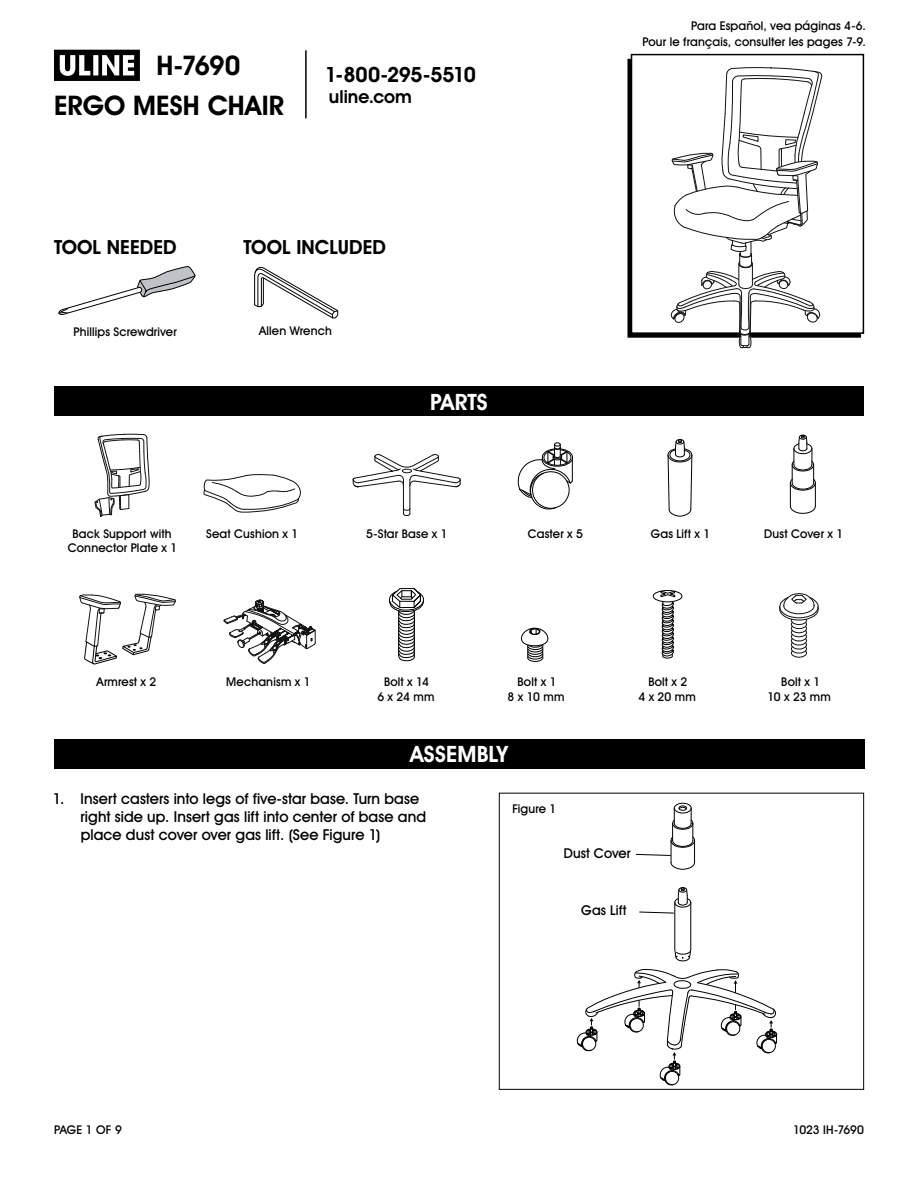
<style>
.page{position:relative;width:918px;height:1188px;background:#fff}
.page>*{position:absolute;margin:0;border:0;box-sizing:border-box;transform-origin:0 0}
.t1{font:700 27px/39.9px "Uline Two Knine";color:#000}
.t2{font:700 22.5px "Uline Two Knine";letter-spacing:.005em;color:#fff}
.t3{font:700 21px "Uline Two Knine";letter-spacing:-.02em;color:#000}
.t4{font:700 19.5px "Uline Two Knine";letter-spacing:.005em;color:#000}
.t5{font:700 18px "Uline Two Knine";color:#000}
.t6{font:15px/18px "Uline Two Knine";letter-spacing:.005em;color:#000}
.t7{font:13.5px "Uline Two Knine";letter-spacing:.01em;color:#000}
.t8{font:12px/14.4px "Uline Two Knine";letter-spacing:.015em;color:#000;text-align:center}
.t9{font:12px "Uline Two Knine";letter-spacing:-.015em;color:#000}
</style>
<div class="page">
<svg style="left:54px;top:50px;width:86px;height:31px"></svg>
<hr style="left:305px;top:50px;width:2px;height:68px;background:#000">
<div style="left:54px;top:386px;width:810px;height:30px;background:#000"></div>
<div style="left:631px;top:54px;width:233px;height:280px;border:2px solid #000"></div>
<svg style="left:671px;top:67px;width:151px;height:281px"></svg>
<svg style="left:254px;top:267px;width:84px;height:51px"></svg>
<svg style="left:518px;top:442px;width:55px;height:67px"></svg>
<svg style="left:353px;top:454px;width:108px;height:62px"></svg>
<div style="left:402px;top:469px;width:10px;height:4px;border:1px solid #111212;border-radius:50%"></div>
<svg style="left:668px;top:439px;width:24px;height:78px"></svg>
<svg style="left:224px;top:600px;width:92px;height:64px"></svg>
<svg style="left:203px;top:474px;width:98px;height:39px"></svg>
<svg style="left:95px;top:433px;width:54px;height:84px"></svg>
<svg style="left:79px;top:594px;width:97px;height:70px"></svg>
<svg style="left:389px;top:588px;width:35px;height:74px"></svg>
<svg style="left:790px;top:435px;width:26px;height:79px"></svg>
<div style="left:54px;top:739px;width:810px;height:30px;background:#000"></div>
<svg style="left:576px;top:969px;width:201px;height:116px"></svg>
<div style="left:499px;top:793px;width:365px;height:297px;border:1px solid #000"></div>
<svg style="left:636px;top:802px;width:59px;height:68px"></svg>
<svg style="left:639px;top:887px;width:53px;height:75px"></svg>
<svg style="left:58px;top:266px;width:138px;height:49px"></svg>
<svg style="left:528px;top:654px;width:15px;height:7px"></svg>
<div style="left:527px;top:654px;width:16px;height:8px;border:1px solid #000;border-radius:50%"></div>
<div style="left:527px;top:651px;width:16px;height:8px;border:1px solid #000;border-radius:50%"></div>
<div style="left:527px;top:649px;width:16px;height:8px;border:1px solid #000;border-radius:50%"></div>
<svg style="left:528px;top:647px;width:15px;height:7px"></svg>
<div style="left:527px;top:646px;width:16px;height:9px;border:1px solid #000;border-radius:50%"></div>
<div style="left:527px;top:644px;width:16px;height:8px;border:1px solid #000;border-radius:50%"></div>
<svg style="left:528px;top:642px;width:15px;height:8px"></svg>
<div style="left:527px;top:642px;width:16px;height:8px;border:1px solid #000;border-radius:50%"></div>
<div style="left:527px;top:639px;width:16px;height:8px;border:1px solid #000;border-radius:50%"></div>
<svg style="left:521px;top:628px;width:27px;height:18px"></svg>
<svg style="left:653px;top:591px;width:29px;height:11px"></svg>
<div style="left:653px;top:590px;width:29px;height:12px;border:1px solid #000;border-radius:50%"></div>
<svg style="left:660px;top:590px;width:15px;height:69px"></svg>
<svg style="left:779px;top:593px;width:40px;height:65px"></svg>
<h1 class="t1" style="left:54px;top:45px;width:232px;text-indent:103px">H-7690<br>ERGO MESH CHAIR</h1>
<h3 class="t3" style="left:325px;top:62px;width:152px">1-800-295-5510</h3>
<h3 class="t5" style="left:329px;top:86px;width:84px">uline.com</h3>
<h3 class="t4" style="left:54px;top:235px;width:124px">TOOL NEEDED</h3>
<h3 class="t4" style="left:244px;top:235px;width:144px">TOOL INCLUDED</h3>
<p class="t8" style="left:74px;top:325px;width:105px">Phillips Screwdriver</p>
<p class="t8" style="left:259px;top:323px;width:74px">Allen Wrench</p>
<h2 class="t2" style="left:430px;top:388px;width:59px">PARTS</h2>
<p class="t8" style="left:642px;top:17px;width:225px;line-height:16.8px;text-align:right">Para Español, vea páginas 4-6.<br>Pour le français, consulter les pages 7-9.</p>
<p class="t8" style="left:68px;top:526px;width:111px">Back Support with<br>Connector Plate x 1</p>
<p class="t8" style="left:206px;top:526px;width:94px">Seat Cushion x 1</p>
<p class="t8" style="left:366px;top:526px;width:83px">5-Star Base x 1</p>
<p class="t8" style="left:528px;top:526px;width:57px">Caster x 5</p>
<p class="t8" style="left:651px;top:526px;width:61px">Gas Lift x 1</p>
<p class="t8" style="left:764px;top:526px;width:81px">Dust Cover x 1</p>
<p class="t8" style="left:97px;top:675px;width:61px">Armrest x 2</p>
<p class="t8" style="left:226px;top:675px;width:86px">Mechanism x 1</p>
<p class="t8" style="left:377px;top:675px;width:59px">Bolt x 14<br>6 x 24 mm</p>
<p class="t8" style="left:508px;top:675px;width:58px">Bolt x 1<br>8 x 10 mm</p>
<p class="t8" style="left:638px;top:675px;width:59px">Bolt x 2<br>4 x 20 mm</p>
<p class="t8" style="left:768px;top:675px;width:65px">Bolt x 1<br>10 x 23 mm</p>
<h2 class="t2" style="left:410px;top:740px;width:99px">ASSEMBLY</h2>
<p class="t6" style="left:81px;top:790px;width:347px;text-indent:-28px">1. Insert casters into legs of five-star base. Turn base right side up. Insert gas lift into center of base and place dust cover over gas lift. (See Figure 1)</p>
<p class="t8" style="left:512px;top:802px;width:46px">Figure 1</p>
<p class="t7" style="left:564px;top:845px;width:69px">Dust Cover</p>
<p class="t7" style="left:581px;top:901px;width:47px">Gas Lift</p>
<p class="t8" style="left:54px;top:1122px;width:69px">PAGE 1 OF 9</p>
<p class="t9" style="left:793px;top:1122px;width:72px">1023 IH-7690</p>
</div>
